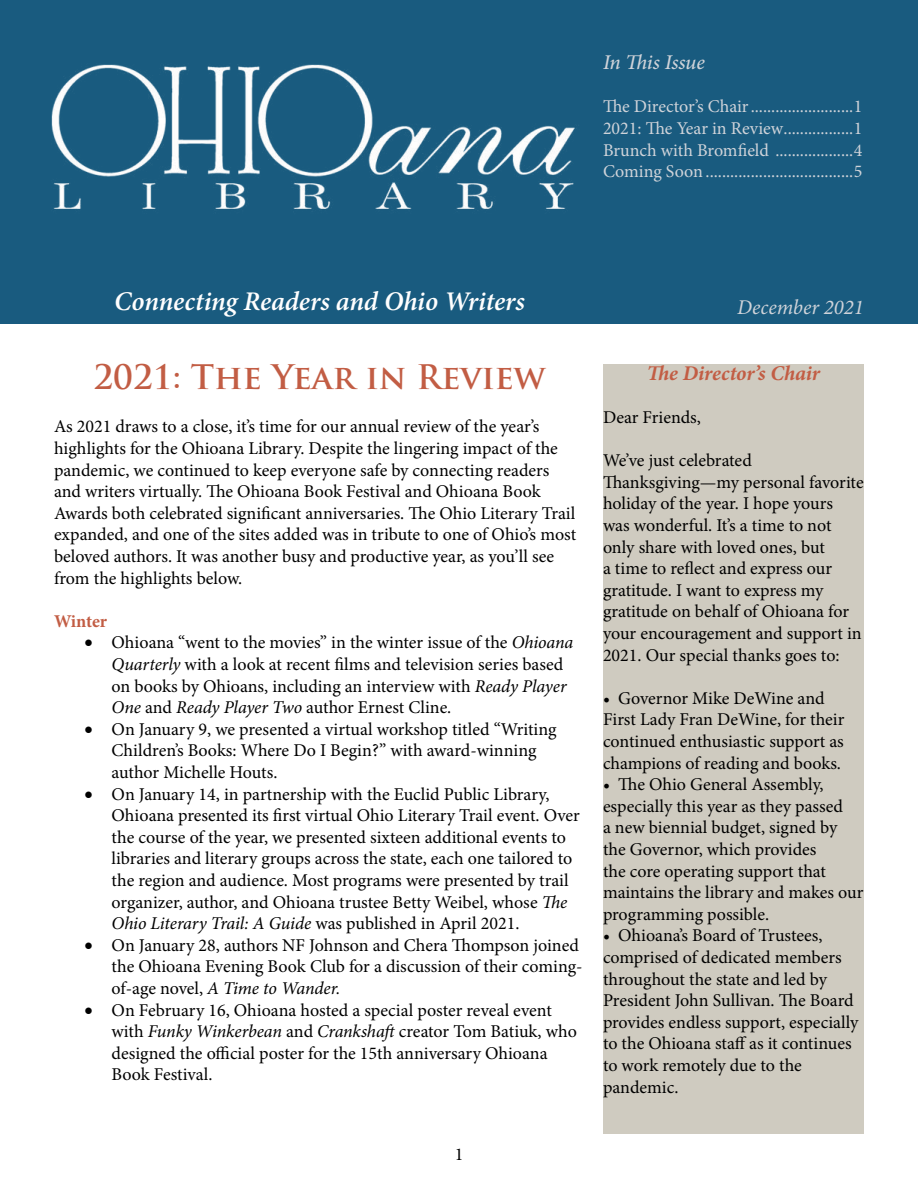
<style>
.page{position:relative;width:918px;height:1188px;background:#fff}
.page>*{position:absolute;margin:0;border:0;box-sizing:border-box;transform-origin:0 0}
.t1{font:700 33px "Trajan Pro";color:#c25d44}
.t2{font:italic 600 27px "Minion Pro";letter-spacing:-.005em;color:#fff}
.t3{font:italic 700 21px "Minion Pro";letter-spacing:-.005em;color:#c25d44}
.t4{font:italic 21px "Minion Pro";color:#cfd3d9}
.t5{font:italic 500 21px "Minion Pro";letter-spacing:-.01em;color:#cfd3d9}
.t6{font:18px/21.6px "Minion Pro";color:#000}
.t7{font:18px/21.6px "Minion Pro";color:#cfd3d9;text-align:justify}
.t8{font:700 18px "Minion Pro";letter-spacing:-.01em;color:#c25d44}
.s1{font-style:italic}
</style>
<div class="page">
<div style="left:0;top:0;width:918px;height:324px;background:#195b7f"></div>
<div style="left:603px;top:364px;width:261px;height:770px;background:#cfcbc0"></div>
<p class="t5" style="left:603px;top:48px;width:103px">In This Issue</p>
<p class="t7" style="left:603px;top:96px;width:261px">The Director’s Chair.........................1<br>2021: The Year in Review.................1<br>Brunch with Bromfield ...................4<br>Coming Soon ....................................5</p>
<h2 class="t2" style="left:114px;top:282px;width:412px">Connecting Readers and Ohio Writers</h2>
<p class="t4" style="left:737px;top:293px;width:128px">December 2021</p>
<h1 class="t1" style="left:94px;top:357px;width:453px">2021: The Year in Review</h1>
<p class="t6" style="left:54px;top:416px;width:524px">As 2021 draws to a close, it’s time for our annual review of the year’s highlights for the Ohioana Library. Despite the lingering impact of the pandemic, we continued to keep everyone safe by connecting readers and writers virtually. The Ohioana Book Festival and Ohioana Book Awards both celebrated significant anniversaries. The Ohio Literary Trail expanded, and one of the sites added was in tribute to one of Ohio’s most beloved authors. It was another busy and productive year, as you’ll see from the highlights below.</p>
<p class="t8" style="left:54px;top:608px;width:55px">Winter</p>
<p class="t6" style="left:112px;top:632px;width:463px;text-indent:-27px">• Ohioana “went to the movies” in the winter issue of the <span class="s1">Ohioana Quarterly</span> with a look at recent films and television series based on books by Ohioans, including an interview with <span class="s1">Ready Player One</span> and <span class="s1">Ready Player Two</span> author Ernest Cline.</p>
<p class="t6" style="left:112px;top:718px;width:447px;text-indent:-27px">• On January 9, we presented a virtual workshop titled “Writing<br>Children’s Books: Where Do I Begin?” with award-winning author Michelle Houts.</p>
<p class="t6" style="left:112px;top:783px;width:470px;text-indent:-27px">• On January 14, in partnership with the Euclid Public Library, Ohioana presented its first virtual Ohio Literary Trail event. Over the course of the year, we presented sixteen additional events to libraries and literary groups across the state, each one tailored to the region and audience. Most programs were presented by trail organizer, author, and Ohioana trustee Betty Weibel, whose <span class="s1">The Ohio Literary Trail: A Guide</span> was published in April 2021.</p>
<p class="t6" style="left:112px;top:934px;width:472px;text-indent:-27px">• On January 28, authors NF Johnson and Chera Thompson joined the Ohioana Evening Book Club for a discussion of their coming&shy;of-age novel, <span class="s1">A Time to Wander.</span></p>
<p class="t6" style="left:112px;top:999px;width:467px;text-indent:-27px">• On February 16, Ohioana hosted a special poster reveal event with <span class="s1">Funky Winkerbean</span> and <span class="s1">Crankshaft</span> creator Tom Batiuk, who designed the official poster for the 15th anniversary Ohioana Book Festival.</p>
<p class="t6" style="left:455px;top:1143px;width:10px">1</p>
<p class="t3" style="left:647px;top:358px;width:175px">The Director’s Chair</p>
<p class="t6" style="left:603px;top:407px;width:100px">Dear Friends,</p>
<p class="t6" style="left:603px;top:450px;width:262px">We’ve just celebrated<br>Thanksgiving—my personal favorite holiday of the year. I hope yours was wonderful. It’s a time to not only share with loved ones, but<br>a time to reflect and express our gratitude. I want to express my gratitude on behalf of Ohioana for your encouragement and support in<br>2021. Our special thanks goes to:</p>
<p class="t6" style="left:603px;top:687px;width:243px">• Governor Mike DeWine and<br>First Lady Fran DeWine, for their continued enthusiastic support as champions of reading and books.</p>
<p class="t6" style="left:603px;top:774px;width:262px">• The Ohio General Assembly, especially this year as they passed<br>a new biennial budget, signed by the Governor, which provides<br>the core operating support that maintains the library and makes our programming possible.</p>
<p class="t6" style="left:603px;top:925px;width:257px">• Ohioana’s Board of Trustees, comprised of dedicated members throughout the state and led by<br>President John Sullivan. The Board provides endless support, especially to the Ohioana staff as it continues to work remotely due to the pandemic.</p>
</div>
